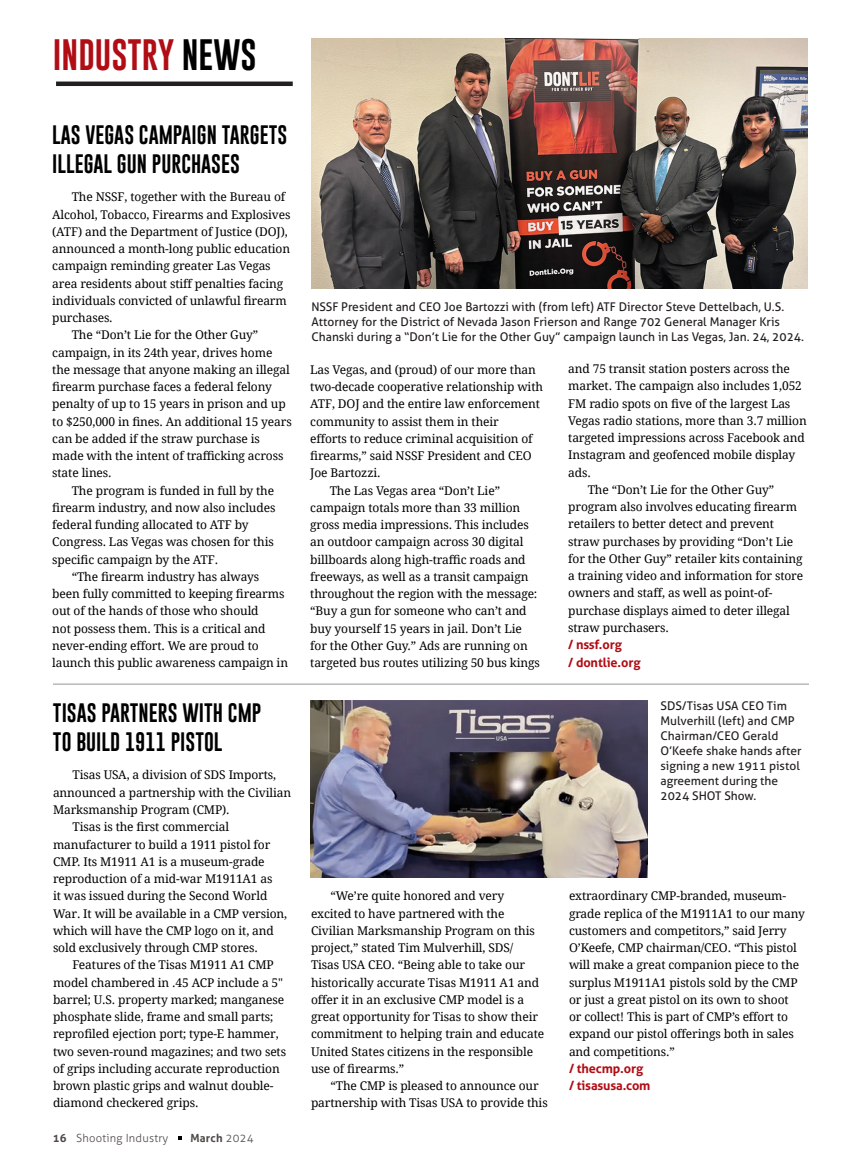
<style>
.page{position:relative;width:862px;height:1173px;background:#fff}
.page>*{position:absolute;margin:0;border:0;box-sizing:border-box;transform-origin:0 0}
.t1{font:32.1px "Gobold";color:#b00d15}
.t2{font:19.5px/28.5px "Gobold";color:#000}
.t3{font:700 12.75px "Aller";letter-spacing:-.01em;color:#b00d15}
.t4{font:12px/17.2px "Droid Serif";letter-spacing:-.01em;color:#000}
.t5{font:12px/15px "Aller";color:#231f20}
.t6{font:300 11.25px "Aller";letter-spacing:.02em;color:#504a49}
.t7{font:700 11.25px "Aller";letter-spacing:.02em;color:#504a49}
.s1{color:#000}
.s2{font-weight:700}
.s3{font-weight:300}
</style>
<div class="page">
<svg style="left:178px;top:1136px;width:4px;height:4px"></svg>
<div style="left:56px;top:81px;width:237px;height:5px;background:#231f20"></div>
<hr style="left:53px;top:684px;width:756px;height:1px;background:#939598">
<img style="left:311px;top:38px;width:496px;height:251px">
<img style="left:311px;top:700px;width:336px;height:177px">
<p class="t1" style="left:53px;top:34px;width:205px">INDUSTRY <span class="s1">NEWS</span></p>
<p class="t2" style="left:52px;top:121px;width:237px">LAS VEGAS CAMPAIGN TARGETS<br>ILLEGAL GUN PURCHASES</p>
<p class="t4" style="left:52px;top:188px;width:240px;text-indent:20px">The NSSF, together with the Bureau of Alcohol, Tobacco, Firearms and Explosives (ATF) and the Department of Justice (DOJ), announced a month-long public education campaign reminding greater Las Vegas area residents about stiff penalties facing individuals convicted of unlawful firearm purchases.</p>
<p class="t4" style="left:52px;top:326px;width:241px;text-indent:20px">The “Don’t Lie for the Other Guy” campaign, in its 24th year, drives home the message that anyone making an illegal firearm purchase faces a federal felony penalty of up to 15 years in prison and up to $250,000 in fines. An additional 15 years can be added if the straw purchase is made with the intent of trafficking across state lines.</p>
<p class="t4" style="left:52px;top:481px;width:225px;text-indent:20px">The program is funded in full by the firearm industry, and now also includes federal funding allocated to ATF by Congress. Las Vegas was chosen for this specific campaign by the ATF.</p>
<p class="t4" style="left:52px;top:567px;width:237px;text-indent:20px">“The firearm industry has always been fully committed to keeping firearms out of the hands of those who should<br>not possess them. This is a critical and never-ending effort. We are proud to launch this public awareness campaign in</p>
<p class="t2" style="left:53px;top:699px;width:210px">TISAS PARTNERS WITH CMP</p>
<p class="t2" style="left:53px;top:727px;width:171px">TO BUILD 1911 PISTOL</p>
<p class="t4" style="left:53px;top:766px;width:240px;text-indent:20px">Tisas USA, a division of SDS Imports, announced a partnership with the Civilian<br>Marksmanship Program (CMP).</p>
<p class="t4" style="left:53px;top:818px;width:236px;text-indent:20px">Tisas is the first commercial manufacturer to build a 1911 pistol for CMP. Its M1911 A1 is a museum-grade reproduction of a mid-war M1911A1 as<br>it was issued during the Second World War. It will be available in a CMP version, which will have the CMP logo on it, and sold exclusively through CMP stores.</p>
<p class="t4" style="left:53px;top:956px;width:235px;text-indent:20px">Features of the Tisas M1911 A1 CMP model chambered in .45 ACP include a 5" barrel; U.S. property marked; manganese phosphate slide, frame and small parts; reprofiled ejection port; type-E hammer, two seven-round magazines; and two sets of grips including accurate reproduction brown plastic grips and walnut double&shy;diamond checkered grips.</p>
<p class="t6" style="left:53px;top:1131px;width:117px"><span class="s2">16</span> Shooting Industry</p>
<p class="t7" style="left:190px;top:1130px;width:65px">March <span class="s3">2024</span></p>
<p class="t5" style="left:311px;top:299px;width:494px">NSSF President and CEO Joe Bartozzi with (from left) ATF Director Steve Dettelbach, U.S.<br>Attorney for the District of Nevada Jason Frierson and Range 702 General Manager Kris<br>Chanski during a “Don’t Lie for the Other Guy” campaign launch in Las Vegas, Jan. 24, 2024.</p>
<p class="t4" style="left:310px;top:360px;width:234px">Las Vegas, and (proud) of our more than two-decade cooperative relationship with ATF, DOJ and the entire law enforcement community to assist them in their<br>efforts to reduce criminal acquisition of firearms,” said NSSF President and CEO Joe Bartozzi.</p>
<p class="t4" style="left:310px;top:481px;width:231px;text-indent:20px">The Las Vegas area “Don’t Lie” campaign totals more than 33 million gross media impressions. This includes an outdoor campaign across 30 digital billboards along high-traffic roads and freeways, as well as a transit campaign throughout the region with the message: “Buy a gun for someone who can’t and buy yourself 15 years in jail. Don’t Lie for the Other Guy.” Ads are running on targeted bus routes utilizing 50 bus kings</p>
<p class="t4" style="left:568px;top:360px;width:240px">and 75 transit station posters across the market. The campaign also includes 1,052<br>FM radio spots on five of the largest Las Vegas radio stations, more than 3.7 million targeted impressions across Facebook and Instagram and geofenced mobile display ads.</p>
<p class="t4" style="left:568px;top:480px;width:236px;text-indent:20px">The “Don’t Lie for the Other Guy” program also involves educating firearm retailers to better detect and prevent straw purchases by providing “Don’t Lie for the Other Guy” retailer kits containing a training video and information for store owners and staff, as well as point-of&shy;purchase displays aimed to deter illegal straw purchasers.</p>
<p class="t3" style="left:568px;top:637px;width:55px">/ nssf.org</p>
<p class="t3" style="left:568px;top:654px;width:74px">/ dontlie.org</p>
<p class="t5" style="left:660px;top:698px;width:143px">SDS/Tisas USA CEO Tim<br>Mulverhill (left) and CMP<br>Chairman/CEO Gerald<br>O’Keefe shake hands after signing a new 1911 pistol agreement during the<br>2024 SHOT Show.</p>
<p class="t4" style="left:311px;top:887px;width:235px;text-indent:20px">“We’re quite honored and very excited to have partnered with the Civilian Marksmanship Program on this project,” stated Tim Mulverhill, SDS/ Tisas USA CEO. “Being able to take our historically accurate Tisas M1911 A1 and offer it in an exclusive CMP model is a great opportunity for Tisas to show their commitment to helping train and educate United States citizens in the responsible use of firearms.”</p>
<p class="t4" style="left:311px;top:1076px;width:238px;text-indent:20px">“The CMP is pleased to announce our partnership with Tisas USA to provide this</p>
<p class="t4" style="left:569px;top:887px;width:237px">extraordinary CMP-branded, museum&shy;grade replica of the M1911A1 to our many customers and competitors,” said Jerry O’Keefe, CMP chairman/CEO. “This pistol will make a great companion piece to the surplus M1911A1 pistols sold by the CMP or just a great pistol on its own to shoot<br>or collect! This is part of CMP’s effort to expand our pistol offerings both in sales and competitions.”</p>
<p class="t3" style="left:569px;top:1060px;width:76px">/ thecmp.org</p>
<p class="t3" style="left:569px;top:1077px;width:83px">/ tisasusa.com</p>
</div>
